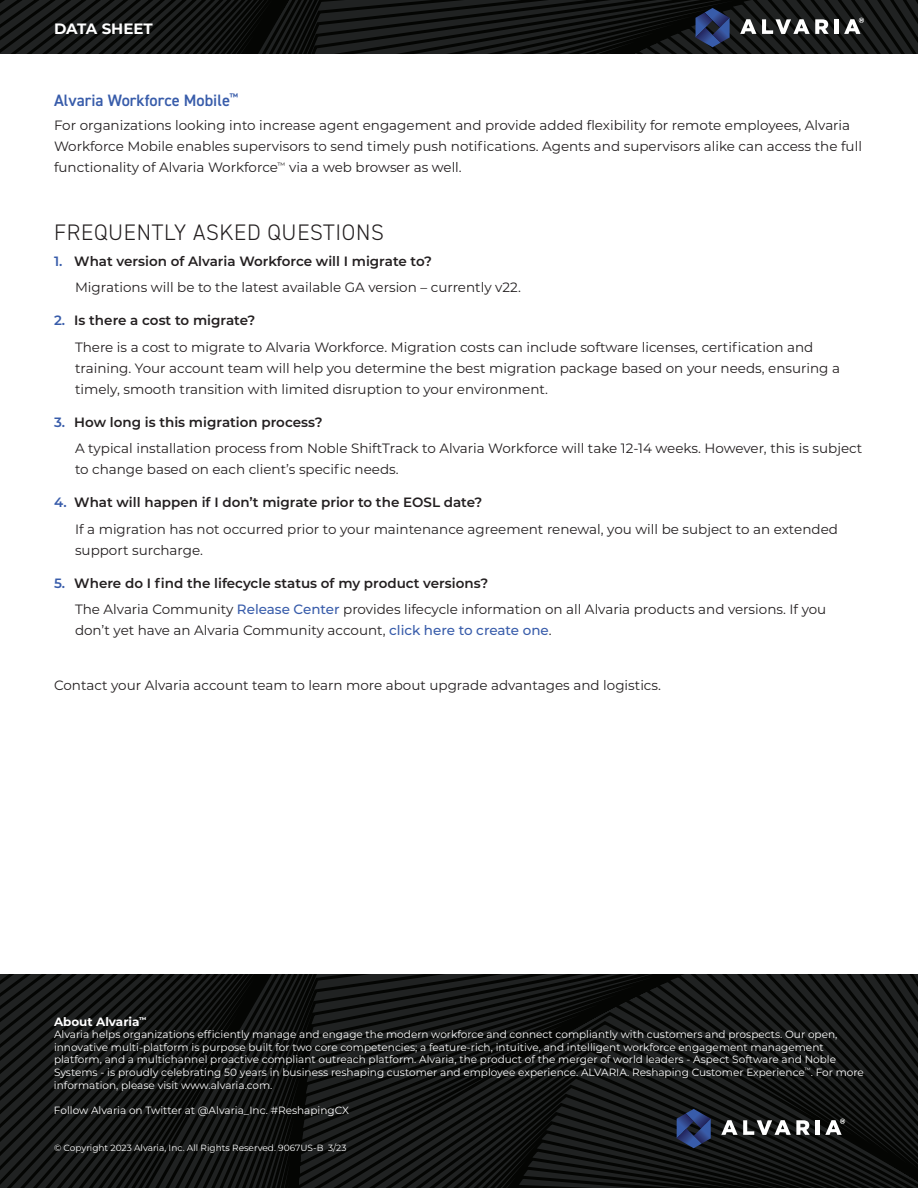
<style>
.page{position:relative;width:918px;height:1188px;background:#fff}
.page>*{position:absolute;margin:0;border:0;box-sizing:border-box;transform-origin:0 0}
.Subhead_Black_All_Ca{font:300 22.5px "DIN2014";letter-spacing:.03em;color:#231f20}
.Subhead_Blue{font:600 16.5px "DIN2014";color:#385caa}
.t1{font:700 15px "Montserrat";color:#fff}
.Body_Indented{font:13.5px/21px "Montserrat";color:#231f20}
.Body{font:13.5px/21px "Montserrat";color:#231f20}
.t2{font:600 13.5px "Montserrat";color:#231f20}
.Boilerplate_Header{font:700 12px "Montserrat";color:#fff}
.Boilerplate_Body{font:10.5px/12.6px "Montserrat";color:#fff}
.Copyright{font:9px "Montserrat";color:#fff}
.s1{color:#385caa}
.s2{font-weight:500;color:#385caa}
</style>
<div class="page">
<svg style="left:0;top:0;width:918px;height:54px;background:#131514"></svg>
<svg style="left:740px;top:19px;width:16px;height:15px"></svg>
<svg style="left:762px;top:19px;width:67px;height:15px"></svg>
<div style="left:834px;top:19px;width:5px;height:15px;background:#fff"></div>
<svg style="left:696px;top:8px;width:34px;height:39px"></svg>
<svg style="left:844px;top:18px;width:20px;height:16px"></svg>
<svg style="left:0;top:974px;width:918px;height:214px;background:#131414"></svg>
<svg style="left:721px;top:1120px;width:89px;height:15px"></svg>
<hr style="left:816px;top:1120px;width:4px;height:15px;background:#fff">
<svg style="left:677px;top:1109px;width:34px;height:39px"></svg>
<svg style="left:825px;top:1119px;width:20px;height:16px"></svg>
<p class="t1" style="left:54px;top:18px;width:100px">DATA SHEET</p>
<p class="Subhead_Blue" style="left:54px;top:89px;width:186px">Alvaria Workforce Mobile<sup>™</sup></p>
<p class="Body" style="left:54px;top:114px;width:809px">For organizations looking into increase agent engagement and provide added flexibility for remote employees, Alvaria<br>Workforce Mobile enables supervisors to send timely push notifications. Agents and supervisors alike can access the full functionality of Alvaria Workforce<sup>™</sup> via a web browser as well.</p>
<p class="Subhead_Black_All_Ca" style="left:54px;top:218px;width:331px">FREQUENTLY ASKED QUESTIONS</p>
<p class="t2" style="left:54px;top:252px;width:380px"><span class="s1">1.</span> What version of Alvaria Workforce will I migrate to?</p>
<p class="Body_Indented" style="left:75px;top:277px;width:447px">Migrations will be to the latest available GA version – currently v22.</p>
<p class="t2" style="left:54px;top:311px;width:203px"><span class="s1">2.</span> Is there a cost to migrate?</p>
<p class="Body_Indented" style="left:75px;top:336px;width:767px">There is a cost to migrate to Alvaria Workforce. Migration costs can include software licenses, certification and training. Your account team will help you determine the best migration package based on your needs, ensuring a timely, smooth transition with limited disruption to your environment.</p>
<p class="t2" style="left:54px;top:412px;width:270px"><span class="s1">3.</span> How long is this migration process?</p>
<p class="Body_Indented" style="left:75px;top:437px;width:789px">A typical installation process from Noble ShiftTrack to Alvaria Workforce will take 12-14 weeks. However, this is subject to change based on each client’s specific needs.</p>
<p class="t2" style="left:54px;top:493px;width:430px"><span class="s1">4.</span> What will happen if I don’t migrate prior to the EOSL date?</p>
<p class="Body_Indented" style="left:75px;top:518px;width:764px">If a migration has not occurred prior to your maintenance agreement renewal, you will be subject to an extended support surcharge.</p>
<p class="t2" style="left:54px;top:573px;width:436px"><span class="s1">5.</span> Where do I find the lifecycle status of my product versions?</p>
<p class="Body_Indented" style="left:75px;top:598px;width:753px">The Alvaria Community <span class="s2">Release Center</span> provides lifecycle information on all Alvaria products and versions. If you don’t yet have an Alvaria Community account, <span class="s2">click here to create one</span>.</p>
<p class="Body" style="left:54px;top:674px;width:609px">Contact your Alvaria account team to learn more about upgrade advantages and logistics.</p>
<p class="Boilerplate_Header" style="left:54px;top:1013px;width:94px">About Alvaria<sup>™</sup></p>
<p class="Boilerplate_Body" style="left:54px;top:1028px;width:811px">Alvaria helps organizations efficiently manage and engage the modern workforce and connect compliantly with customers and prospects. Our open, innovative multi-platform is purpose built for two core competencies; a feature-rich, intuitive, and intelligent workforce engagement management platform, and a multichannel proactive compliant outreach platform. Alvaria, the product of the merger of world leaders - Aspect Software and Noble Systems - is proudly celebrating 50 years in business reshaping customer and employee experience. ALVARIA. Reshaping Customer Experience<sup>™</sup>. For more information, please visit www.alvaria.com.</p>
<p class="Boilerplate_Body" style="left:54px;top:1103px;width:297px">Follow Alvaria on Twitter at @Alvaria_Inc. #ReshapingCX</p>
<p class="Copyright" style="left:54px;top:1142px;width:294px">© Copyright 2023 Alvaria, Inc. All Rights Reserved. 9067US-B 3/23</p>
</div>
